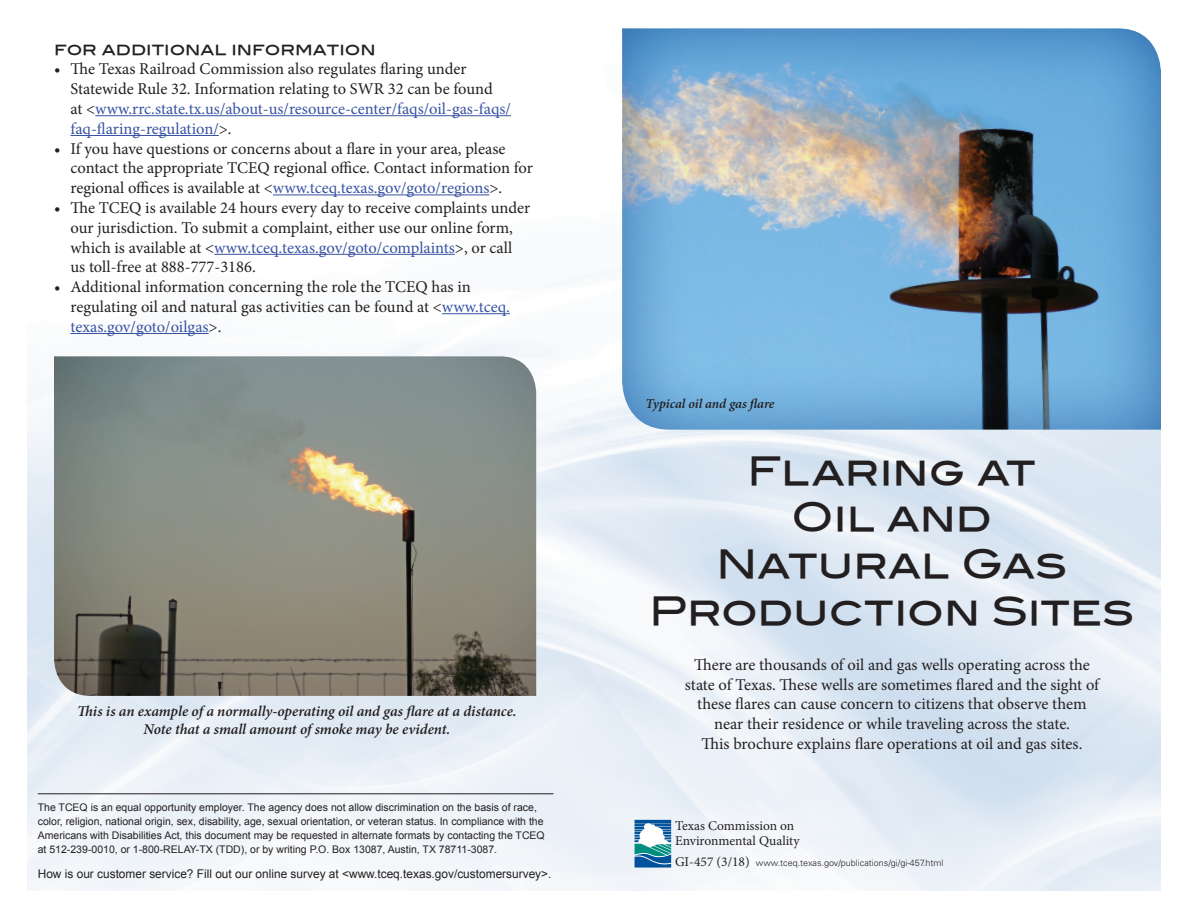
<style>
.page{position:relative;width:1188px;height:918px;background:#fff}
.page>*{position:absolute;margin:0;border:0;box-sizing:border-box;transform-origin:0 0}
.t1{font:39px/46.8px "Blair Md ITCTT Medium";color:#231f20;text-align:center}
.t2{font:16.5px/19.8px "Minion Pro";color:#231f20}
.t3{font:16.5px "Blair Md ITCTT Medium";color:#231f20}
.t4{font:italic 600 15px/18px "Minion Pro";letter-spacing:-.005em;color:#231f20;text-align:center}
.t5{font:13.5px/15px "Minion Pro";color:#231f20}
.t6{font:italic 600 13.5px "Minion Pro";letter-spacing:-.005em;color:#231f20}
.t7{font:12px "Arial";color:#231f20}
.t8{font:10.5px/14.2px "Arial";color:#231f20}
.t9{font:300 9px "Univers";color:#231f20}
.s1{color:#3853a3}
.s2{font-family:"Minion Pro";font-weight:400;font-size:13.5px}
</style>
<div class="page">
<div style="left:621px;top:28px;width:542px;height:405px;background:#01529a;opacity:.55"></div>
<img style="left:54px;top:356px;width:482px;height:340px">
<hr style="left:95px;top:115px;width:416px;height:1px;background:#3853a3">
<hr style="left:70px;top:135px;width:149px;height:1px;background:#3853a3">
<hr style="left:273px;top:195px;width:216px;height:1px;background:#3853a3">
<hr style="left:214px;top:254px;width:241px;height:1px;background:#3853a3">
<hr style="left:442px;top:313px;width:68px;height:1px;background:#3853a3">
<hr style="left:70px;top:333px;width:139px;height:1px;background:#3853a3">
<svg style="left:634px;top:820px;width:37px;height:47px"></svg>
<hr style="left:38px;top:793px;width:515px;height:1px;background:#231f20">
<p class="t3" style="left:54px;top:35px;width:323px">for additional information</p>
<p class="t2" style="left:70px;top:59px;width:442px;text-indent:-16px">• The Texas Railroad Commission also regulates flaring under Statewide Rule 32. Information relating to SWR 32 can be found<br>at &lt;<span class="s1">www.rrc.state.tx.us/about-us/resource-center/faqs/oil-gas-faqs/ faq-flaring-regulation/</span>&gt;.</p>
<p class="t2" style="left:70px;top:139px;width:464px;text-indent:-16px">• If you have questions or concerns about a flare in your area, please contact the appropriate TCEQ regional office. Contact information for regional offices is available at &lt;<span class="s1">www.tceq.texas.gov/goto/regions</span>&gt;.</p>
<p class="t2" style="left:70px;top:198px;width:461px;text-indent:-16px">• The TCEQ is available 24 hours every day to receive complaints under our jurisdiction. To submit a complaint, either use our online form, which is available at &lt;<span class="s1">www.tceq.texas.gov/goto/complaints</span>&gt;, or call us toll-free at 888-777-3186.</p>
<p class="t2" style="left:70px;top:277px;width:441px;text-indent:-16px">• Additional information concerning the role the TCEQ has in regulating oil and natural gas activities can be found at &lt;<span class="s1">www.tceq. texas.gov/goto/oilgas</span>&gt;.</p>
<p class="t4" style="left:77px;top:702px;width:441px">This is an example of a normally-operating oil and gas flare at a distance.<br>Note that a small amount of smoke may be evident.</p>
<p class="t8" style="left:38px;top:800px;width:508px">The TCEQ is an equal opportunity employer. The agency does not allow discrimination on the basis of race, color, religion, national origin, sex, disability, age, sexual orientation, or veteran status. In compliance with the Americans with Disabilities Act, this document may be requested in alternate formats by contacting the TCEQ at 512-239-0010, or 1-800-RELAY-TX (TDD), or by writing P.O. Box 13087, Austin, TX 78711-3087.</p>
<p class="t7" style="left:38px;top:867px;width:515px">How is our customer service? Fill out our online survey at &lt;www.tceq.texas.gov/customersurvey&gt;.</p>
<p class="t6" style="left:646px;top:394px;width:130px">Typical oil and gas flare</p>
<h1 class="t1" style="left:649px;top:443px;width:486px">Flaring at<br>Oil and<br>Natural Gas<br>Production Sites</h1>
<p class="t2" style="left:685px;top:655px;width:416px;text-align:center">There are thousands of oil and gas wells operating across the state of Texas. These wells are sometimes flared and the sight of these flares can cause concern to citizens that observe them near their residence or while traveling across the state.<br>This brochure explains flare operations at oil and gas sites.</p>
<p class="t5" style="left:675px;top:818px;width:126px">Texas Commission on<br>Environmental Quality</p>
<p class="t9" style="left:675px;top:857px;width:270px"><span class="s2">GI-457 (3/18)</span> www.tceq.texas.gov/publications/gi/gi-457.html</p>
</div>
